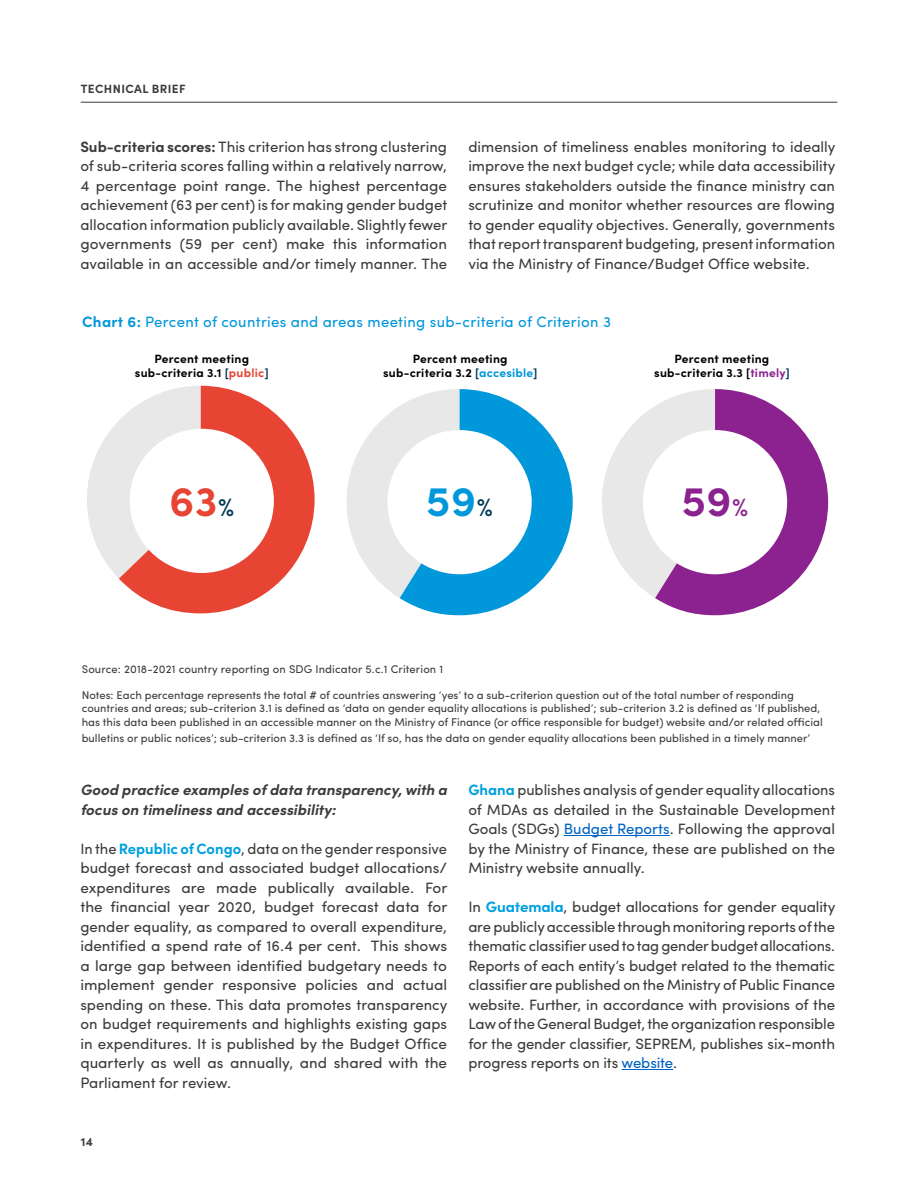
<style>
.page{position:relative;width:918px;height:1188px;background:#fff}
.page>*{position:absolute;margin:0;border:0;box-sizing:border-box;transform-origin:0 0}
.t1{font:700 42px "Sofia Pro";color:#e84434}
.t2{font:700 42px "Sofia Pro";color:#0097db}
.t3{font:700 42px "Sofia Pro";color:#8b228f}
.t4{font:15px/19.5px "Sofia Pro";color:#3c3c3b;text-align:justify}
.t5{font:italic 700 15px/19.5px "Sofia Pro";color:#3c3c3b}
.t6{font:15px "Sofia Pro";letter-spacing:.02em;color:#0097db}
.t7{font:700 12px/14.4px "Sofia Pro";letter-spacing:.02em;color:#000;text-align:center}
.t8{font:700 12px "Sofia Pro";letter-spacing:.035em;color:#3c3c3b}
.t9{font:11.25px/13.5px "Sofia Pro";color:#3c3c3b}
.s1{font-weight:700}
.s2{color:#003c56}
.s3{color:#e84434}
.s4{color:#0097db}
.s5{color:#8b228f}
.s6{font-size:25.2px;color:#003c56}
.s7{font-size:25.2px}
.s8{font-weight:700;color:#00a0df}
.s9{color:#0063c5}
</style>
<div class="page">
<hr style="left:81px;top:102px;width:756px;height:1px;background:#3c3c3b">
<svg style="left:602px;top:389px;width:226px;height:226px"></svg>
<svg style="left:346px;top:389px;width:227px;height:226px"></svg>
<div style="left:387px;top:430px;width:145px;height:144px;background:#fff;border-radius:50%"></div>
<div style="left:643px;top:430px;width:144px;height:144px;background:#fff;border-radius:50%"></div>
<svg style="left:87px;top:421px;width:32px;height:158px"></svg>
<svg style="left:119px;top:386px;width:196px;height:227px;fill:#e84434"></svg>
<div style="left:130px;top:429px;width:144px;height:144px;background:#fff;border-radius:50%"></div>
<hr style="left:564px;top:835px;width:106px;height:1px;background:#0063c5">
<hr style="left:622px;top:1069px;width:51px;height:1px;background:#0063c5">
<p class="t8" style="left:81px;top:80px;width:106px">TECHNICAL BRIEF</p>
<p class="t4" style="left:80px;top:135px;width:369px"><span class="s1">Sub-criteria scores:</span> This criterion has strong clustering of sub-criteria scores falling within a relatively narrow, 4 percentage point range. The highest percentage achievement (63 per cent) is for making gender budget allocation information publicly available. Slightly fewer governments (59 per cent) make this information available in an accessible and/or timely manner. The</p>
<p class="t4" style="left:468px;top:135px;width:369px">dimension of timeliness enables monitoring to ideally improve the next budget cycle; while data accessibility ensures stakeholders outside the finance ministry can scrutinize and monitor whether resources are flowing to gender equality objectives. Generally, governments that report transparent budgeting, present information via the Ministry of Finance/Budget Office website.</p>
<p class="t6" style="left:82px;top:311px;width:530px"><span class="s1">Chart 6:</span> Percent of countries and areas meeting sub-criteria of Criterion 3</p>
<p class="t7" style="left:135px;top:350px;width:135px">Percent meeting sub-criteria 3.1 <span class="s2">[</span><span class="s3">public</span><span class="s2">]</span></p>
<p class="t7" style="left:383px;top:350px;width:156px">Percent meeting sub-criteria 3.2 <span class="s2">[</span><span class="s4">accesible</span><span class="s2">]</span></p>
<p class="t7" style="left:654px;top:350px;width:137px">Percent meeting sub-criteria 3.3 [<span class="s5">timely</span><span class="s2">]</span></p>
<h1 class="t1" style="left:169px;top:469px;width:66px">63<span class="s6">%</span></h1>
<h1 class="t2" style="left:426px;top:469px;width:68px">59<span class="s6">%</span></h1>
<h1 class="t3" style="left:682px;top:469px;width:68px">59<span class="s7">%</span></h1>
<p class="t9" style="left:82px;top:662px;width:363px">Source: 2018-2021 country reporting on SDG Indicator 5.c.1 Criterion 1</p>
<p class="t9" style="left:82px;top:687px;width:743px">Notes: Each percentage represents the total # of countries answering ‘yes’ to a sub-criterion question out of the total number of responding countries and areas; sub-criterion 3.1 is defined as ‘data on gender equality allocations is published’; sub-criterion 3.2 is defined as ‘If published, has this data been published in an accessible manner on the Ministry of Finance (or office responsible for budget) website and/or related official</p>
<p class="t9" style="left:82px;top:731px;width:730px">bulletins or public notices’; sub-criterion 3.3 is defined as ‘If so, has the data on gender equality allocations been published in a timely manner’</p>
<p class="t5" style="left:80px;top:779px;width:368px">Good practice examples of data transparency, with a focus on timeliness and accessibility:</p>
<p class="t4" style="left:80px;top:837px;width:369px">In the <span class="s8">Republic of Congo</span>, data on the gender responsive budget forecast and associated budget allocations/ expenditures are made publically available. For the financial year 2020, budget forecast data for gender equality, as compared to overall expenditure, identified a spend rate of 16.4 per cent. This shows a large gap between identified budgetary needs to implement gender responsive policies and actual spending on these. This data promotes transparency on budget requirements and highlights existing gaps in expenditures. It is published by the Budget Office quarterly as well as annually, and shared with the Parliament for review.</p>
<p class="t8" style="left:81px;top:1133px;width:14px">14</p>
<p class="t4" style="left:468px;top:779px;width:368px"><span class="s8">Ghana</span> publishes analysis of gender equality allocations of MDAs as detailed in the Sustainable Development Goals (SDGs) <span class="s9">Budget Reports</span>. Following the approval by the Ministry of Finance, these are published on the Ministry website annually.</p>
<p class="t4" style="left:468px;top:896px;width:369px">In <span class="s8">Guatemala</span>, budget allocations for gender equality are publicly accessible through monitoring reports of the thematic classifier used to tag gender budget allocations.<br>Reports of each entity’s budget related to the thematic classifier are published on the Ministry of Public Finance website. Further, in accordance with provisions of the Law of the General Budget, the organization responsible for the gender classifier, SEPREM, publishes six-month progress reports on its <span class="s9">website</span>.</p>
</div>
